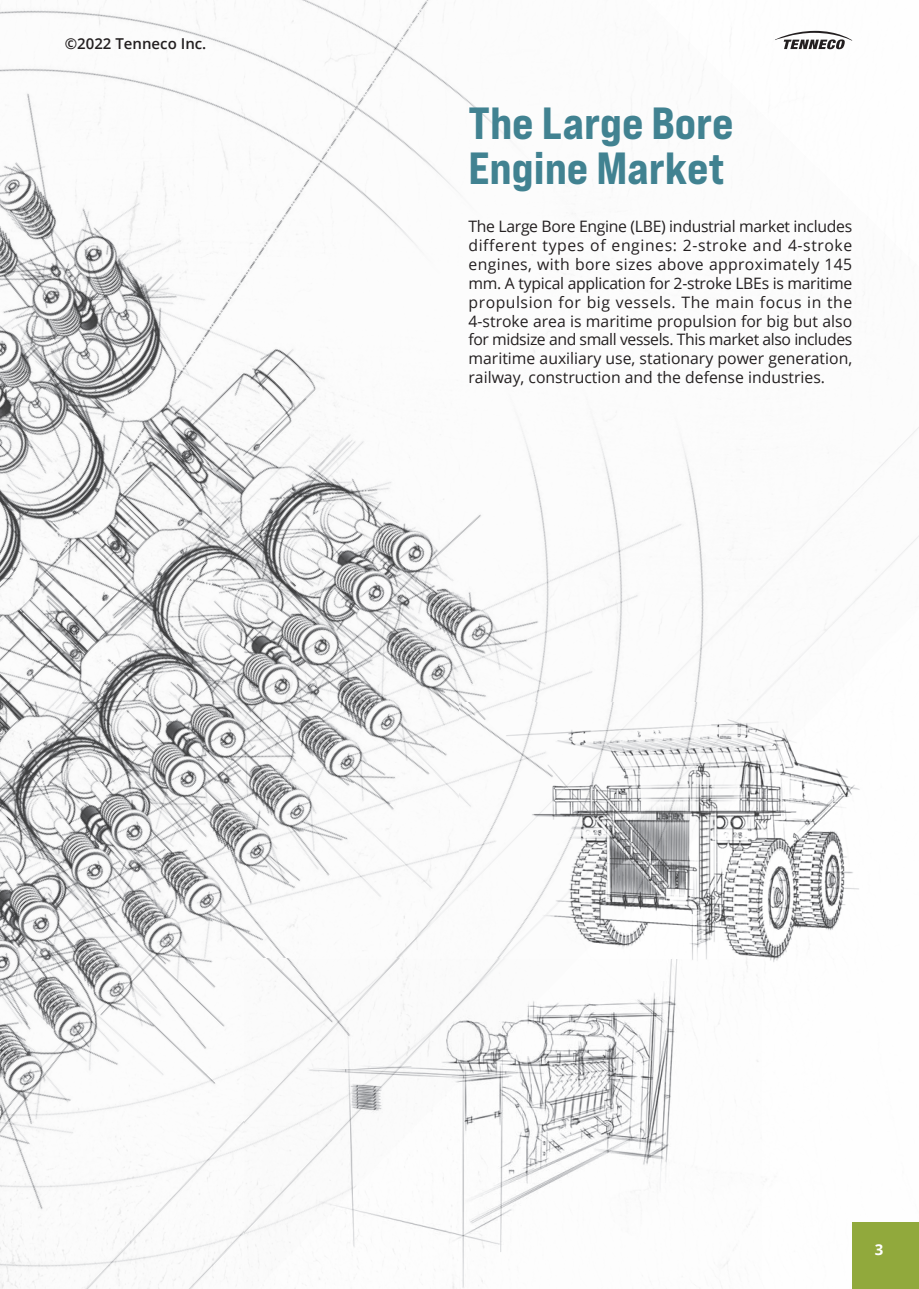
<style>
.page{position:relative;width:919px;height:1289px;background:#fff}
.page>*{position:absolute;margin:0;border:0;box-sizing:border-box;transform-origin:0 0}
.t1{font:45px/45px "Bebas Neue Pro Exp Eb";color:#418291}
.t2{font:15.75px/18.9px "Open Sans";color:#231f20;text-align:justify}
.t3{font:600 15px "Open Sans";color:#231f20}
.t4{font:700 15px "Open Sans";color:#fff}
</style>
<div class="page">
<img style="left:0;top:0;width:918px;height:1288px">
<img style="left:459px;top:703px;width:459px;height:284px">
<img style="left:244px;top:959px;width:517px;height:329px">
<div style="left:852px;top:1222px;width:66px;height:66px;background:#91a93c"></div>
<svg style="left:774px;top:31px;width:78px;height:18px"></svg>
<p class="t3" style="left:65px;top:33px;width:143px">©2022 Tenneco Inc.</p>
<p class="t1" style="left:468px;top:100px;width:266px">The Large Bore<br>Engine Market</p>
<p class="t2" style="left:468px;top:216px;width:385px">The Large Bore Engine (LBE) industrial market includes different types of engines: 2-stroke and 4-stroke engines, with bore sizes above approximately 145 mm. A typical application for 2-stroke LBEs is maritime propulsion for big vessels. The main focus in the 4-stroke area is maritime propulsion for big but also for midsize and small vessels. This market also includes maritime auxiliary use, stationary power generation, railway, construction and the defense industries.</p>
<p class="t4" style="left:874px;top:1238px;width:10px">3</p>
</div>
